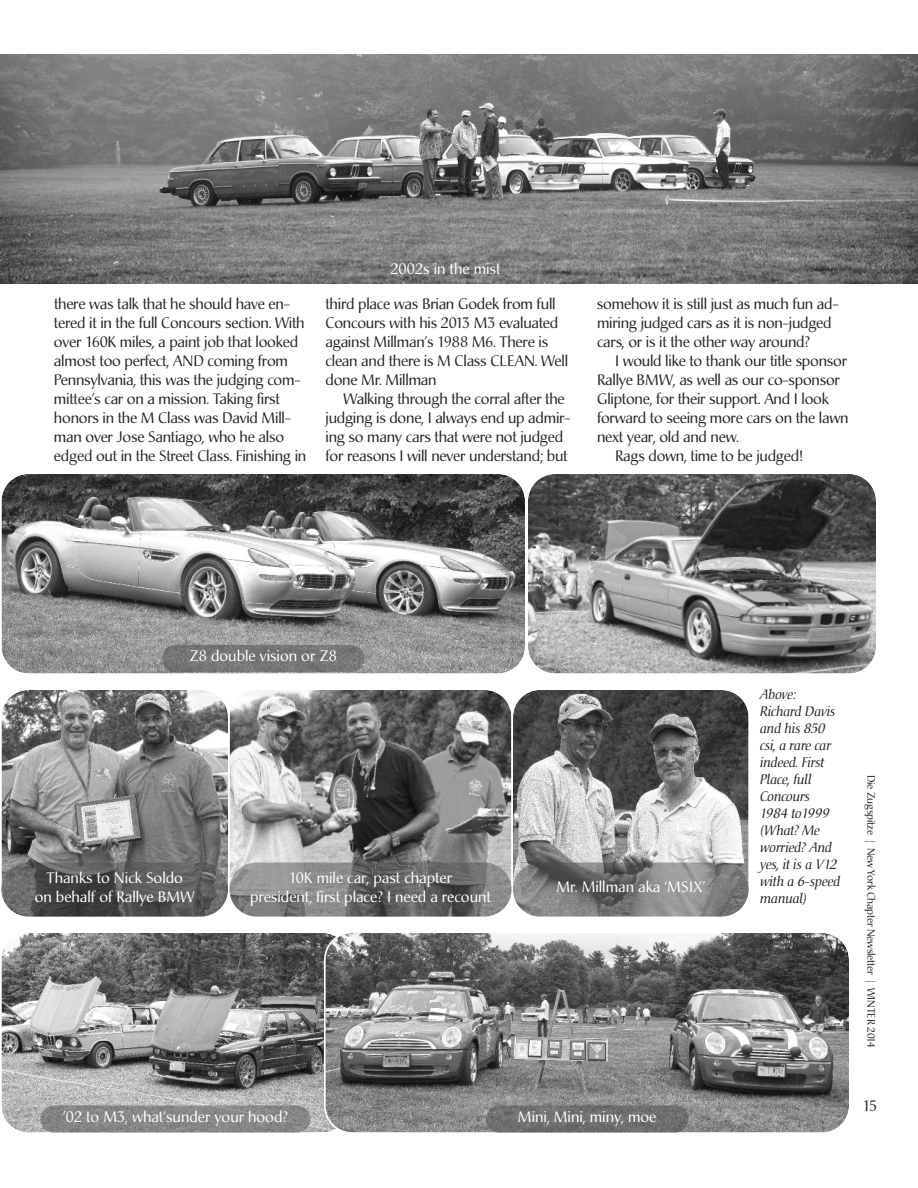
<style>
.page{position:relative;width:918px;height:1188px;background:#fff}
.page>*{position:absolute;margin:0;border:0;box-sizing:border-box;transform-origin:0 0}
.t1{font:15px/19px "Christiana";letter-spacing:-.015em;color:#272627}
.t2{font:15px/19px "Christiana";color:#fff;text-align:center}
.t3{font:italic 13.5px/17px "Christiana";letter-spacing:-.015em;color:#272627}
.t4{font:10.5px "Christiana";letter-spacing:-.015em;color:#272627}
</style>
<div class="page">
<img style="left:0;top:54px;width:918px;height:230px">
<svg style="left:1px;top:933px;width:323px;height:200px;background:#898989"></svg>
<svg style="left:1px;top:474px;width:524px;height:200px;background:#848484"></svg>
<svg style="left:528px;top:474px;width:348px;height:200px;background:#7c7c7c"></svg>
<svg style="left:230px;top:690px;width:282px;height:227px;background:#818181"></svg>
<svg style="left:513px;top:690px;width:236px;height:227px;background:#888"></svg>
<svg style="left:1px;top:690px;width:229px;height:227px;background:#8c8c8c"></svg>
<img style="left:40px;top:1106px;width:270px;height:26px">
<svg style="left:324px;top:933px;width:525px;height:200px;background:#808080"></svg>
<img style="left:486px;top:1106px;width:202px;height:26px">
<img style="left:2px;top:862px;width:226px;height:54px">
<img style="left:513px;top:862px;width:236px;height:54px">
<img style="left:230px;top:862px;width:281px;height:54px">
<img style="left:162px;top:645px;width:202px;height:27px">
<p class="t2" style="left:390px;top:260px;width:112px">2002s in the mist</p>
<p class="t1" style="left:54px;top:295px;width:254px">there was talk that he should have en&shy;tered it in the full Concours section. With over 160K miles, a paint job that looked almost too perfect, AND coming from Pennsylvania, this was the judging com&shy;mittee’s car on a mission. Taking first honors in the M Class was David Mill&shy;man over Jose Santiago, who he also edged out in the Street Class. Finishing in</p>
<p class="t1" style="left:325px;top:295px;width:244px">third place was Brian Godek from full<br>Concours with his 2013 M3 evaluated against Millman’s 1988 M6. There is clean and there is M Class CLEAN. Well done Mr. Millman</p>
<p class="t1" style="left:325px;top:391px;width:247px;text-indent:18px">Walking through the corral after the judging is done, I always end up admir&shy;ing so many cars that were not judged for reasons I will never understand; but</p>
<p class="t1" style="left:597px;top:295px;width:243px">somehow it is still just as much fun ad&shy;miring judged cars as it is non-judged cars, or is it the other way around?</p>
<p class="t1" style="left:615px;top:352px;width:233px">I would like to thank our title sponsor</p>
<p class="t1" style="left:597px;top:372px;width:244px">Rallye BMW, as well as our co-sponsor</p>
<p class="t1" style="left:597px;top:391px;width:233px">Gliptone, for their support. And I look</p>
<p class="t1" style="left:597px;top:410px;width:253px">forward to seeing more cars on the lawn</p>
<p class="t1" style="left:597px;top:429px;width:143px">next year, old and new.</p>
<p class="t1" style="left:615px;top:448px;width:189px">Rags down, time to be judged!</p>
<p class="t2" style="left:190px;top:648px;width:149px">Z8 double vision or Z8</p>
<p class="t2" style="left:35px;top:870px;width:161px">Thanks to Nick Soldo<br>on behalf of Rallye BMW</p>
<p class="t2" style="left:556px;top:879px;width:150px">Mr. Millman aka ‘MSIX’</p>
<p class="t2" style="left:250px;top:870px;width:242px">10K mile car, past chapter<br>president, first place? I need a recount</p>
<p class="t2" style="left:63px;top:1108px;width:227px">’02 to M3, what’sunder your hood?</p>
<p class="t2" style="left:518px;top:1108px;width:140px">Mini, Mini, miny, moe</p>
<p class="t3" style="left:760px;top:687px;width:82px">Above:<br>Richard Davis and his 850 csi, a rare car indeed. First<br>Place, full<br>Concours<br>1984 to1999 (What? Me worried? And yes, it is a V12 with a 6-speed manual)</p>
<p class="t4" style="left:875px;top:775px;width:274px;rotate:90deg">Die Zugspitze | New York Chapter Newsletter | WINTER 2014</p>
<p class="t1" style="left:863px;top:1097px;width:16px">15</p>
</div>
